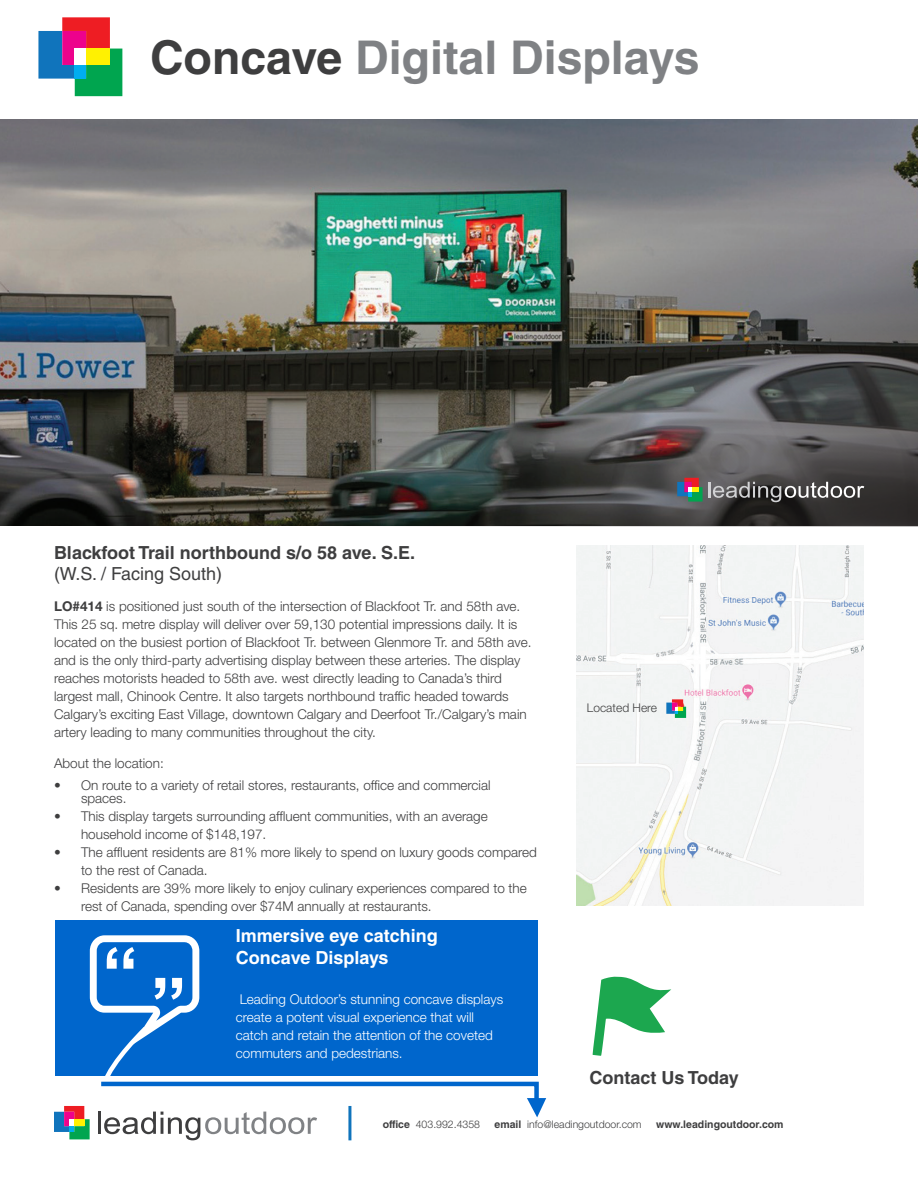
<style>
.page{position:relative;width:918px;height:1188px;background:#fff}
.page>*{position:absolute;margin:0;border:0;box-sizing:border-box;transform-origin:0 0}
.Page_Title{font:700 46.5px "Helvetica LT Std";color:#7f8184}
.t1{font:700 18px "Helvetica LT Std";color:#3e3e3f}
.t2{font:700 18px/21.6px "Helvetica LT Std";color:#fff}
.sub_title{font:18px "Helvetica LT Std";color:#3f3f40}
.content{font:300 13.5px/18px "Helvetica Neue LT Std";color:#3e3e3f}
.t3{font:300 13.5px/18px "Helvetica Neue LT Std";color:#fff}
.t4{font:300 12px "Helvetica Neue LT Std";color:#3e3e3f}
.t5{font:300 10.5px "Helvetica Neue LT Std";color:#3e3e3f}
.t6{font:700 10.5px "Helvetica LT Std";color:#3e3e3f}
.s1{color:#3e3e3f}
.s2{font-weight:700}
.s3{font-family:"Helvetica LT Std";font-weight:700}
</style>
<div class="page">
<img style="left:0;top:120px;width:918px;height:129px">
<img style="left:0;top:249px;width:918px;height:277px">
<img style="left:577px;top:546px;width:287px;height:359px">
<svg style="left:666px;top:699px;width:20px;height:19px"></svg>
<svg style="left:38px;top:17px;width:84px;height:79px"></svg>
<div style="left:75px;top:65px;width:11px;height:14px;background:#00aeef"></div>
<div style="left:86px;top:49px;width:24px;height:16px;background:#fff101"></div>
<div style="left:75px;top:49px;width:11px;height:16px;background:#fff"></div>
<svg style="left:677px;top:478px;width:187px;height:24px;background:#616161"></svg>
<div style="left:55px;top:921px;width:483px;height:155px;background:#06c"></div>
<svg style="left:54px;top:935px;width:492px;height:205px"></svg>
<svg style="left:593px;top:976px;width:78px;height:80px"></svg>
<p class="Page_Title" style="left:150px;top:29px;width:551px"><span class="s1">Concave</span> Digital Displays</p>
<p class="t1" style="left:54px;top:541px;width:363px">Blackfoot Trail northbound s/o 58 ave. S.E.</p>
<p class="sub_title" style="left:54px;top:564px;width:170px">(W.S. / Facing South)</p>
<p class="content" style="left:54px;top:597px;width:479px"><span class="s2">LO#414</span> is positioned just south of the intersection of Blackfoot Tr. and 58th ave.<br>This 25 sq. metre display will deliver over 59,130 potential impressions daily. It is located on the busiest portion of Blackfoot Tr. between Glenmore Tr. and 58th ave. and is the only third-party advertising display between these arteries. The display reaches motorists headed to 58th ave. west directly leading to Canada’s third largest mall, Chinook Centre. It also targets northbound traffic headed towards Calgary’s exciting East Village, downtown Calgary and Deerfoot Tr./Calgary’s main artery leading to many communities throughout the city.</p>
<p class="content" style="left:54px;top:754px;width:111px">About the location:</p>
<p class="content" style="left:81px;top:778px;width:411px;line-height:13.5px;text-indent:-27px">• On route to a variety of retail stores, restaurants, office and commercial spaces.</p>
<p class="content" style="left:81px;top:807px;width:408px;text-indent:-27px">• This display targets surrounding affluent communities, with an average household income of $148,197.</p>
<p class="content" style="left:81px;top:843px;width:457px;text-indent:-27px">• The affluent residents are 81% more likely to spend on luxury goods compared to the rest of Canada.</p>
<p class="content" style="left:81px;top:879px;width:447px;text-indent:-27px">• Residents are 39% more likely to enjoy culinary experiences compared to the rest of Canada, spending over $74M annually at restaurants.</p>
<p class="t2" style="left:236px;top:925px;width:203px">Immersive eye catching<br>Concave Displays</p>
<p class="t3" style="left:236px;top:989px;width:269px">Leading Outdoor’s stunning concave displays create a potent visual experience that will catch and retain the attention of the coveted commuters and pedestrians.</p>
<p class="t4" style="left:587px;top:701px;width:72px">Located Here</p>
<p class="t1" style="left:590px;top:1067px;width:151px">Contact Us Today</p>
<p class="t5" style="left:383px;top:1118px;width:99px"><span class="s3">office</span> 403.992.4358</p>
<p class="t5" style="left:495px;top:1118px;width:149px"><span class="s3">email</span> info@leadingoutdoor.com</p>
<p class="t6" style="left:656px;top:1118px;width:129px">www.leadingoutdoor.com</p>
</div>
